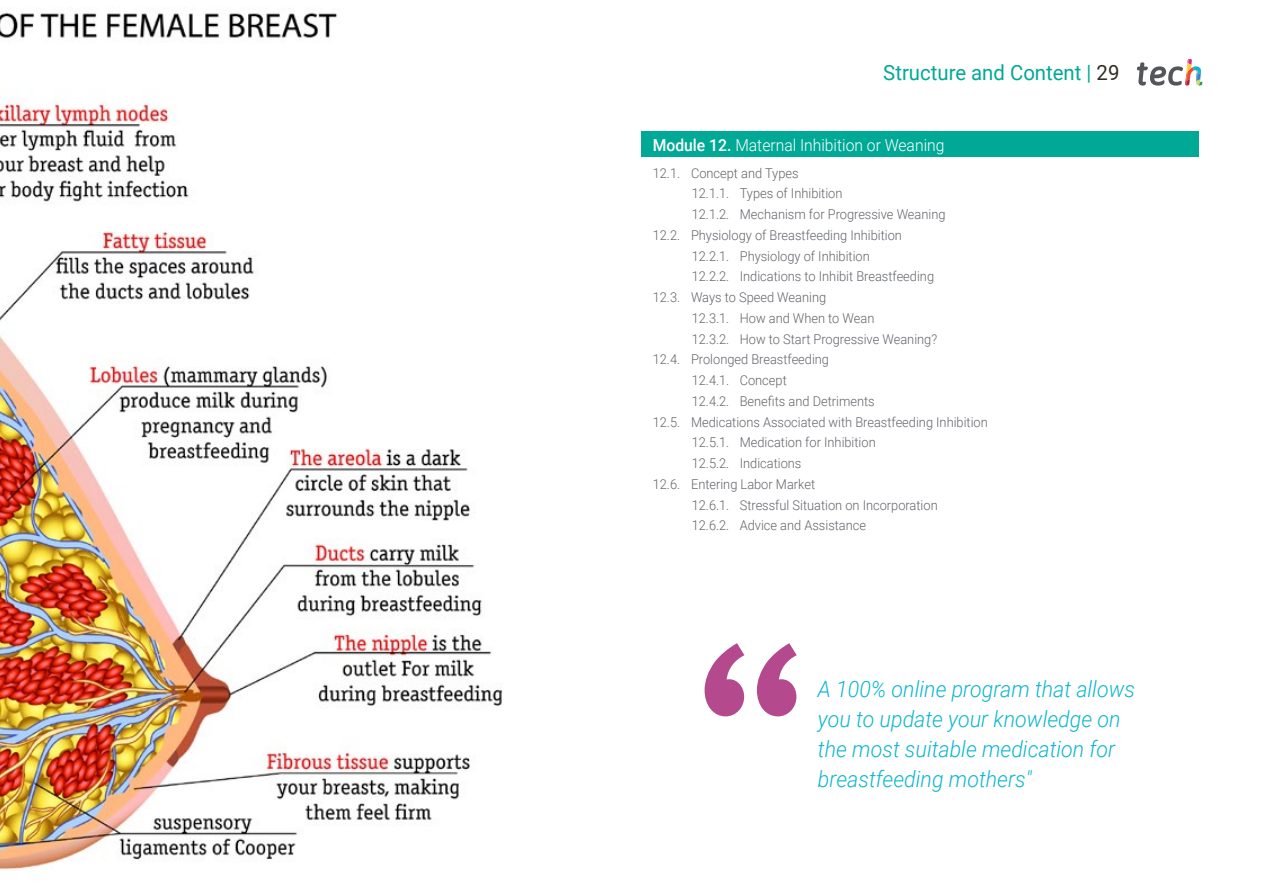
<style>
.page{position:relative;width:1263px;height:893px;background:#fff}
.page>*{position:absolute;margin:0;border:0;box-sizing:border-box;transform-origin:0 0}
.t1{font:italic 300 22.5px/30px "Roboto";color:#0fb6cf;scale:.95 1}
.t2{font:21px "Roboto";color:#00a996}
.t3{font:300 16.5px "Roboto";color:#fff;scale:.95 1}
.t4{font:300 13.5px "Roboto";color:#61646a;scale:.95 1}
.s1{color:#312e20}
.s2{font-weight:500}
</style>
<div class="page">
<img style="left:0;top:12px;width:503px;height:858px">
<svg style="left:1137px;top:59px;width:65px;height:27px"></svg>
<div style="left:642px;top:132px;width:557px;height:25px;background:#00a996"></div>
<svg style="left:705px;top:643px;width:92px;height:73px"></svg>
<h2 class="t2" style="left:883px;top:57px;width:238px">Structure and Content | <span class="s1">29</span></h2>
<p class="t3" style="left:653px;top:133px;width:309px"><span class="s2">Module 12.</span> Maternal Inhibition or Weaning</p>
<p class="t4" style="left:653px;top:163px;width:155px">12.1. Concept and Types</p>
<p class="t4" style="left:692px;top:184px;width:160px">12.1.1. Types of Inhibition</p>
<p class="t4" style="left:692px;top:205px;width:269px">12.1.2. Mechanism for Progressive Weaning</p>
<p class="t4" style="left:653px;top:226px;width:264px">12.2. Physiology of Breastfeeding Inhibition</p>
<p class="t4" style="left:692px;top:246px;width:189px">12.2.1. Physiology of Inhibition</p>
<p class="t4" style="left:692px;top:267px;width:257px">12.2.2. Indications to Inhibit Breastfeeding</p>
<p class="t4" style="left:653px;top:288px;width:184px">12.3. Ways to Speed Weaning</p>
<p class="t4" style="left:692px;top:309px;width:194px">12.3.1. How and When to Wean</p>
<p class="t4" style="left:692px;top:329px;width:260px">12.3.2. How to Start Progressive Weaning?</p>
<p class="t4" style="left:653px;top:350px;width:187px">12.4. Prolonged Breastfeeding</p>
<p class="t4" style="left:692px;top:371px;width:102px">12.4.1. Concept</p>
<p class="t4" style="left:692px;top:392px;width:194px">12.4.2. Benefits and Detriments</p>
<p class="t4" style="left:653px;top:412px;width:354px">12.5. Medications Associated with Breastfeeding Inhibition</p>
<p class="t4" style="left:692px;top:433px;width:195px">12.5.1. Medication for Inhibition</p>
<p class="t4" style="left:692px;top:454px;width:117px">12.5.2. Indications</p>
<p class="t4" style="left:653px;top:475px;width:172px">12.6. Entering Labor Market</p>
<p class="t4" style="left:692px;top:495px;width:260px">12.6.1. Stressful Situation on Incorporation</p>
<p class="t4" style="left:692px;top:516px;width:185px">12.6.2. Advice and Assistance</p>
<h1 class="t1" style="left:818px;top:673px;width:335px">A 100% online program that allows you to update your knowledge on the most suitable medication for breastfeeding mothers"</h1>
</div>
